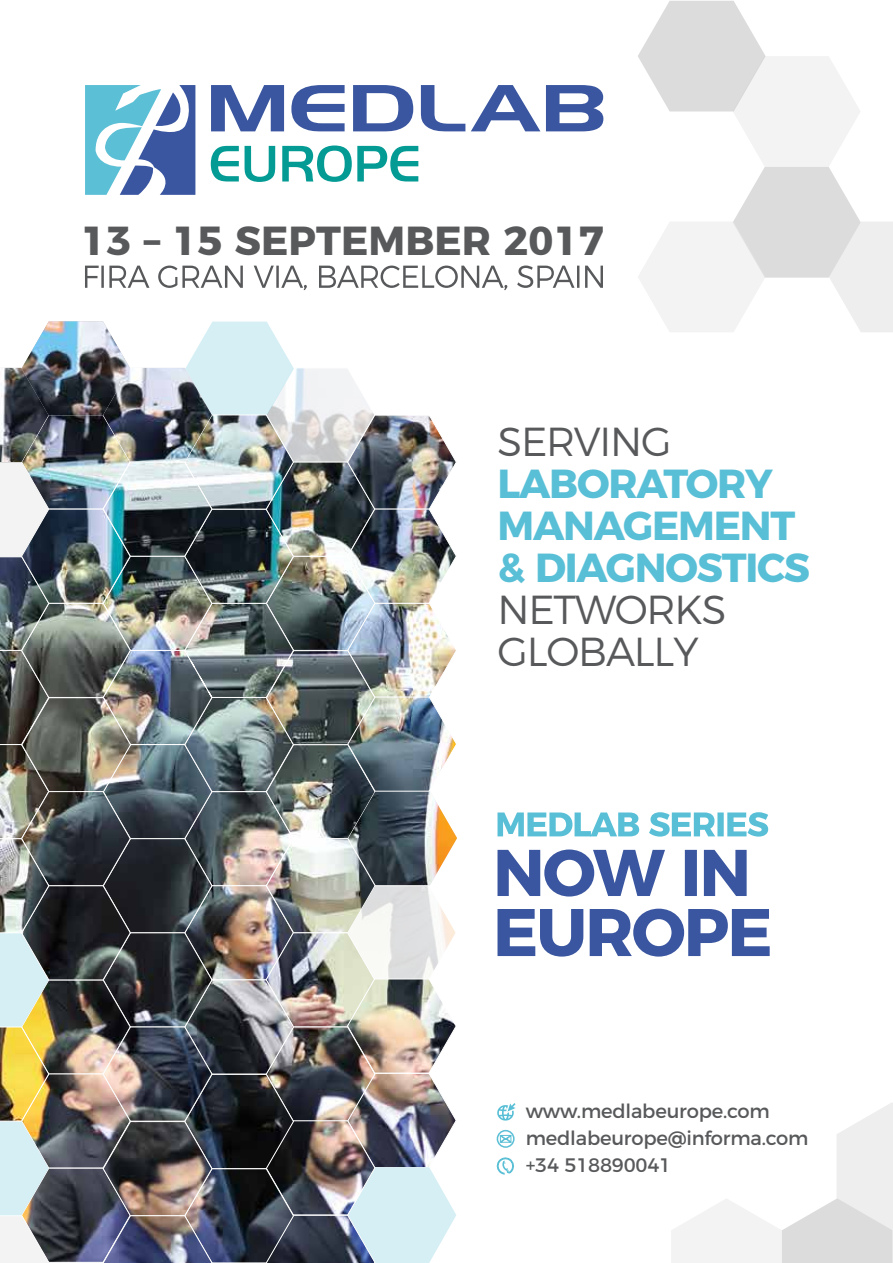
<style>
.page{position:relative;width:893px;height:1263px;background:#fff}
.page>*{position:absolute;margin:0;border:0;box-sizing:border-box;transform-origin:0 0}
.t1{font:700 40.5px/42px "Montserrat";letter-spacing:-.03em;color:#59bfd6}
.t2{font:300 40.5px/42px "Montserrat";letter-spacing:-.03em;color:#58595b}
.t3{font:700 40.5px "Montserrat";color:#58595b}
.t4{font:19.5px/27px "Montserrat";letter-spacing:-.01em;color:#58595b}
</style>
<div class="page">
<svg style="left:85px;top:85px;width:111px;height:110px"></svg>
<svg style="left:211px;top:85px;width:73px;height:46px"></svg>
<svg style="left:291px;top:85px;width:54px;height:46px"></svg>
<svg style="left:353px;top:85px;width:60px;height:46px"></svg>
<svg style="left:421px;top:85px;width:44px;height:46px"></svg>
<svg style="left:471px;top:85px;width:69px;height:46px"></svg>
<svg style="left:546px;top:85px;width:57px;height:46px"></svg>
<svg style="left:211px;top:146px;width:28px;height:35px"></svg>
<svg style="left:245px;top:146px;width:30px;height:36px"></svg>
<svg style="left:282px;top:145px;width:136px;height:37px"></svg>
<svg style="left:85px;top:265px;width:518px;height:25px"></svg>
<div style="left:497px;top:1130px;width:18px;height:18px;border:2px solid #5bbfd6;border-radius:50%"></div>
<svg style="left:499px;top:1134px;width:13px;height:9px"></svg>
<svg style="left:497px;top:1103px;width:19px;height:17px"></svg>
<svg style="left:497px;top:849px;width:250px;height:47px"></svg>
<svg style="left:497px;top:812px;width:271px;height:25px"></svg>
<svg style="left:497px;top:909px;width:273px;height:47px"></svg>
<svg style="left:638px;top:1px;width:255px;height:331px"></svg>
<svg style="left:671px;top:1103px;width:222px;height:160px"></svg>
<svg style="left:496px;top:1157px;width:18px;height:18px"></svg>
<img style="left:0;top:321px;width:457px;height:942px">
<h1 class="t3" style="left:81px;top:207px;width:524px">13 – 15 SEPTEMBER 2017</h1>
<h1 class="t2" style="left:497px;top:417px;width:176px">SERVING</h1>
<h1 class="t1" style="left:497px;top:459px;width:314px">LABORATORY<br>MANAGEMENT &amp; DIAGNOSTICS</h1>
<h1 class="t2" style="left:497px;top:585px;width:230px">NETWORKS<br>GLOBALLY</h1>
<p class="t4" style="left:526px;top:1096px;width:284px">www.medlabeurope.com medlabeurope@informa.com +34 518890041</p>
</div>
